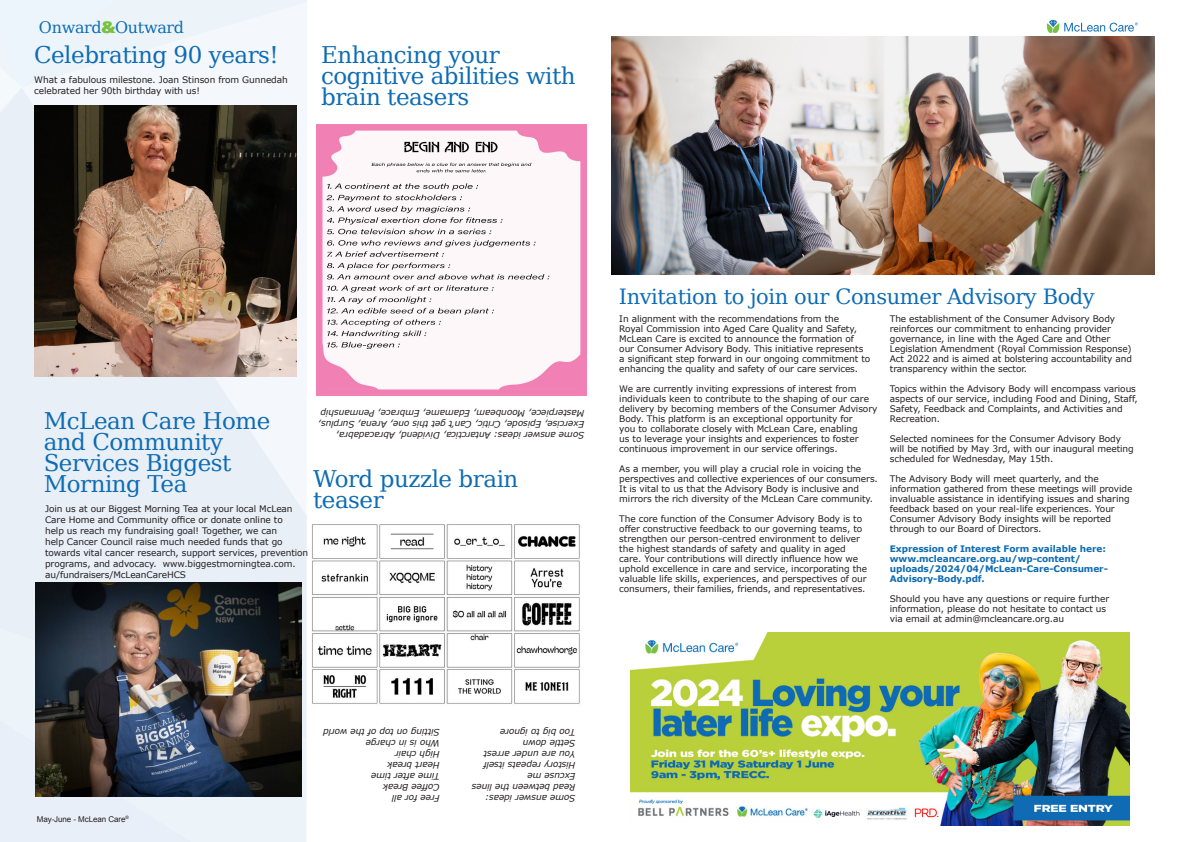
<style>
.page{position:relative;width:1191px;height:842px;background:#fff}
.page>*{position:absolute;margin:0;border:0;box-sizing:border-box;transform-origin:0 0}
.t1{font:23px/21px "DejaVu Serif";letter-spacing:-.02em;color:#0e6cb4}
.t2{font:21px "DejaVu Serif";letter-spacing:-.02em;color:#0e6cb4}
.t3{font:15.9px "DejaVu Serif";letter-spacing:-.02em;color:#0e6cb4}
.t4{font:9px/10px "Verdana";letter-spacing:-.01em;color:#231f20}
.t5{font:italic 9px/11px "Verdana";letter-spacing:-.01em;color:#231f20}
.t6{font:700 9px/10px "Verdana";letter-spacing:-.01em;color:#0e6cb4}
.t7{font:8px "Arial";letter-spacing:-.01em;color:#231f20}
.s1{font-family:"Univers";font-weight:900;color:#79c142}
</style>
<div class="page">
<div style="left:192px;top:808px;width:114px;height:34px;background:#edf4f9"></div>
<div style="left:0;top:808px;width:192px;height:34px;background:#e9eff8"></div>
<div style="left:0;top:113px;width:22px;height:695px;background:#e9eff6"></div>
<div style="left:0;top:0;width:22px;height:113px;background:#ecf5fb"></div>
<svg style="left:22px;top:0;width:284px;height:808px;fill:#e9eff6"></svg>
<img style="left:631px;top:632px;width:498px;height:194px">
<img style="left:35px;top:583px;width:266px;height:213px">
<img style="left:35px;top:106px;width:261px;height:270px">
<img style="left:611px;top:36px;width:543px;height:239px">
<svg style="left:1046px;top:20px;width:91px;height:13px"></svg>
<img style="left:316px;top:125px;width:271px;height:270px">
<img style="left:312px;top:524px;width:268px;height:180px">
<p class="t3" style="left:39px;top:13px;width:147px">Onward<span class="s1">&amp;</span>Outward</p>
<p class="t1" style="left:34px;top:42px;width:246px">Celebrating 90 years!</p>
<p class="t1" style="left:321px;top:42px;width:256px">Enhancing your cognitive abilities with brain teasers</p>
<p class="t4" style="left:34px;top:75px;width:255px;line-height:11px">What a fabulous milestone. Joan Stinson from Gunnedah celebrated her 90th birthday with us!</p>
<p class="t5" style="left:584px;top:441px;width:268px;rotate:-180deg">Some answer ideas: Antarctica, Dividend, Abracadabra,<br>Exercise, Episode, Critic, Can’t get this one, Arena, Surplus,<br>Masterpiece, Moonbeam, Edamame, Embrace, Penmanship</p>
<p class="t1" style="left:44px;top:408px;width:228px">McLean Care Home and Community<br>Services Biggest<br>Morning Tea</p>
<p class="t4" style="left:45px;top:503px;width:265px;line-height:11px">Join us at our Biggest Morning Tea at your local McLean Care Home and Community office or donate online to<br>help us reach my fundraising goal! Together, we can<br>help Cancer Council raise much needed funds that go towards vital cancer research, support services, prevention programs, and advocacy. www.biggestmorningtea.com. au/fundraisers/McLeanCareHCS</p>
<p class="t1" style="left:313px;top:467px;width:207px">Word puzzle brain teaser</p>
<p class="t2" style="left:619px;top:278px;width:477px">Invitation to join our Consumer Advisory Body</p>
<p class="t4" style="left:619px;top:314px;width:252px">In alignment with the recommendations from the<br>Royal Commission into Aged Care Quality and Safety, McLean Care is excited to announce the formation of our Consumer Advisory Body. This initiative represents a significant step forward in our ongoing commitment to enhancing the quality and safety of our care services.</p>
<p class="t4" style="left:619px;top:384px;width:260px">We are currently inviting expressions of interest from individuals keen to contribute to the shaping of our care delivery by becoming members of the Consumer Advisory Body. This platform is an exceptional opportunity for<br>you to collaborate closely with McLean Care, enabling<br>us to leverage your insights and experiences to foster continuous improvement in our service offerings.</p>
<p class="t4" style="left:619px;top:464px;width:260px">As a member, you will play a crucial role in voicing the perspectives and collective experiences of our consumers.<br>It is vital to us that the Advisory Body is inclusive and mirrors the rich diversity of the McLean Care community.</p>
<p class="t4" style="left:619px;top:514px;width:249px">The core function of the Consumer Advisory Body is to offer constructive feedback to our governing teams, to strengthen our person-centred environment to deliver the highest standards of safety and quality in aged care. Your contributions will directly influence how we uphold excellence in care and service, incorporating the valuable life skills, experiences, and perspectives of our consumers, their families, friends, and representatives.</p>
<p class="t4" style="left:890px;top:314px;width:244px">The establishment of the Consumer Advisory Body reinforces our commitment to enhancing provider governance, in line with the Aged Care and Other Legislation Amendment (Royal Commission Response)<br>Act 2022 and is aimed at bolstering accountability and transparency within the sector.</p>
<p class="t4" style="left:890px;top:384px;width:249px">Topics within the Advisory Body will encompass various aspects of our service, including Food and Dining, Staff, Safety, Feedback and Complaints, and Activities and Recreation.</p>
<p class="t4" style="left:890px;top:434px;width:245px">Selected nominees for the Consumer Advisory Body will be notified by May 3rd, with our inaugural meeting scheduled for Wednesday, May 15th.</p>
<p class="t4" style="left:890px;top:474px;width:244px">The Advisory Body will meet quarterly, and the information gathered from these meetings will provide invaluable assistance in identifying issues and sharing feedback based on your real-life experiences. Your Consumer Advisory Body insights will be reported through to our Board of Directors.</p>
<p class="t6" style="left:890px;top:544px;width:217px">Expression of Interest Form available here:</p>
<p class="t6" style="left:890px;top:554px;width:220px">www.mcleancare.org.au/wp-content/ uploads/2024/04/McLean-Care-Consumer-<br>Advisory-Body.pdf.</p>
<p class="t4" style="left:890px;top:594px;width:221px">Should you have any questions or require further information, please do not hesitate to contact us</p>
<p class="t4" style="left:890px;top:614px;width:176px">via email at admin@mcleancare.org.au</p>
<p class="t7" style="left:37px;top:814px;width:93px">May-June - McLean Care<sup>®</sup></p>
<p class="t5" style="left:440px;top:803px;width:118px;rotate:-180deg">Free for all<br>Coffee Break<br>Time after time<br>Heart break<br>High chair<br>Who is in charge<br>Sitting on top of the world</p>
<p class="t5" style="left:575px;top:737px;width:77px;rotate:-180deg">Too big to ignore</p>
<p class="t5" style="left:575px;top:748px;width:54px;rotate:-180deg">Settle down</p>
<p class="t5" style="left:575px;top:759px;width:93px;rotate:-180deg">You are under arrest</p>
<p class="t5" style="left:575px;top:792px;width:105px;rotate:-180deg">Read between the lines<br>Excuse me<br>History repeats itself</p>
<p class="t5" style="left:575px;top:803px;width:92px;rotate:-180deg">Some answer ideas:</p>
</div>
